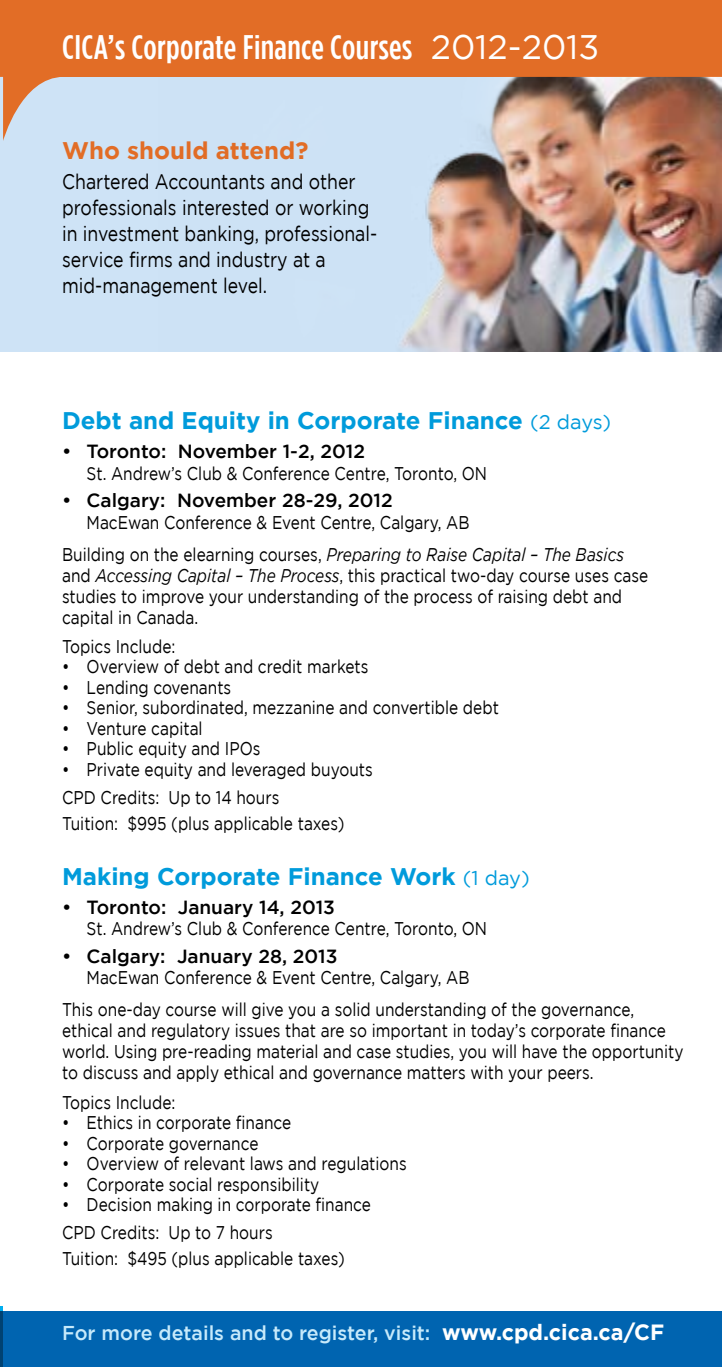
<style>
.page{position:relative;width:722px;height:1367px;background:#fff}
.page>*{position:absolute;margin:0;border:0;box-sizing:border-box;transform-origin:0 0}
.t1{font:500 34px "Gotham Condensed";letter-spacing:.01em;color:#fff;scale:1.05 1}
.t2{font:700 24px "Gotham";color:#009bdb}
.t3{font:700 24px "Gotham";color:#e26d26}
.t4{font:21px/26px "Gotham";color:#000;scale:.84 1}
.t5{font:500 20px "Gotham";color:#c7eafb}
.t6{font:500 19px "Gotham";color:#000}
.t7{font:18.4px/21px "Gotham";color:#000;scale:.84 1}
.s1{font-family:"Gotham";font-weight:400}
.s2{font-weight:400;font-size:20px}
.s3{font-style:italic}
.s4{font-weight:700;font-size:22px;color:#fff}
</style>
<div class="page">
<hr style="left:0;top:1259px;width:3px;height:99px;background:#00aeef">
<div style="left:0;top:0;width:722px;height:351px;background:#cee3f6"></div>
<hr style="left:0;top:1312px;width:3px;height:55px;background:#004272">
<div style="left:3px;top:1312px;width:719px;height:55px;background:#0064b0"></div>
<img style="left:400px;top:141px;width:322px;height:210px">
<div style="left:0;top:1147px;width:51px;height:159px;background:#fff"></div>
<svg style="left:3px;top:0;width:719px;height:141px;fill:#e26d26"></svg>
<h1 class="t1" style="left:62px;top:28px;width:513px">CICA’s Corporate Finance Courses <span class="s1">2012-2013</span></h1>
<h2 class="t3" style="left:62px;top:136px;width:248px">Who should attend?</h2>
<p class="t4" style="left:62px;top:168px;width:377px">Chartered Accountants and other professionals interested or working in investment banking, professional&shy;service firms and industry at a mid-management level.</p>
<h2 class="t2" style="left:62px;top:407px;width:550px">Debt and Equity in Corporate Finance <span class="s2">(2 days)</span></h2>
<p class="t6" style="left:62px;top:441px;width:304px">• Toronto: November 1-2, 2012</p>
<p class="t7" style="left:87px;top:462px;width:478px">St. Andrew’s Club &amp; Conference Centre, Toronto, ON</p>
<p class="t6" style="left:62px;top:490px;width:332px">• Calgary: November 28-29, 2012</p>
<p class="t7" style="left:62px;top:506px;width:670px;line-height:31.8px;text-indent:24px">MacEwan Conference &amp; Event Centre, Calgary, AB<br>Building on the elearning courses, <span class="s3">Preparing to Raise Capital – The Basics</span></p>
<p class="t7" style="left:62px;top:564px;width:699px">and <span class="s3">Accessing Capital – The Process</span>, this practical two-day course uses case studies to improve your understanding of the process of raising debt and capital in Canada.</p>
<p class="t7" style="left:62px;top:636px;width:136px">Topics Include:</p>
<p class="t7" style="left:62px;top:656px;width:366px">• Overview of debt and credit markets</p>
<p class="t7" style="left:62px;top:677px;width:203px">• Lending covenants</p>
<p class="t7" style="left:62px;top:697px;width:521px">• Senior, subordinated, mezzanine and convertible debt</p>
<p class="t7" style="left:62px;top:718px;width:169px">• Venture capital</p>
<p class="t7" style="left:62px;top:738px;width:238px">• Public equity and IPOs</p>
<p class="t7" style="left:62px;top:755px;width:371px;line-height:28.2px">• Private equity and leveraged buyouts<br>CPD Credits: Up to 14 hours</p>
<p class="t7" style="left:62px;top:812px;width:338px">Tuition: $995 (plus applicable taxes)</p>
<h2 class="t2" style="left:62px;top:862px;width:469px">Making Corporate Finance Work <span class="s2">(1 day)</span></h2>
<p class="t6" style="left:62px;top:896px;width:274px">• Toronto: January 14, 2013</p>
<p class="t7" style="left:87px;top:918px;width:478px">St. Andrew’s Club &amp; Conference Centre, Toronto, ON</p>
<p class="t6" style="left:62px;top:945px;width:277px">• Calgary: January 28, 2013</p>
<p class="t7" style="left:62px;top:962px;width:682px;line-height:31.8px;text-indent:24px">MacEwan Conference &amp; Event Centre, Calgary, AB<br>This one-day course will give you a solid understanding of the governance,</p>
<p class="t7" style="left:62px;top:1020px;width:741px">ethical and regulatory issues that are so important in today’s corporate finance world. Using pre-reading material and case studies, you will have the opportunity to discuss and apply ethical and governance matters with your peers.</p>
<p class="t7" style="left:62px;top:1091px;width:136px">Topics Include:</p>
<p class="t7" style="left:62px;top:1112px;width:274px">• Ethics in corporate finance</p>
<p class="t7" style="left:62px;top:1132px;width:235px">• Corporate governance</p>
<p class="t7" style="left:62px;top:1153px;width:412px">• Overview of relevant laws and regulations</p>
<p class="t7" style="left:62px;top:1173px;width:308px">• Corporate social responsibility</p>
<p class="t7" style="left:62px;top:1190px;width:369px;line-height:28.2px">• Decision making in corporate finance<br>CPD Credits: Up to 7 hours</p>
<p class="t7" style="left:62px;top:1247px;width:338px">Tuition: $495 (plus applicable taxes)</p>
<p class="t5" style="left:62px;top:1322px;width:603px">For more details and to register, visit: <span class="s4">www.cpd.cica.ca/CF</span></p>
</div>
